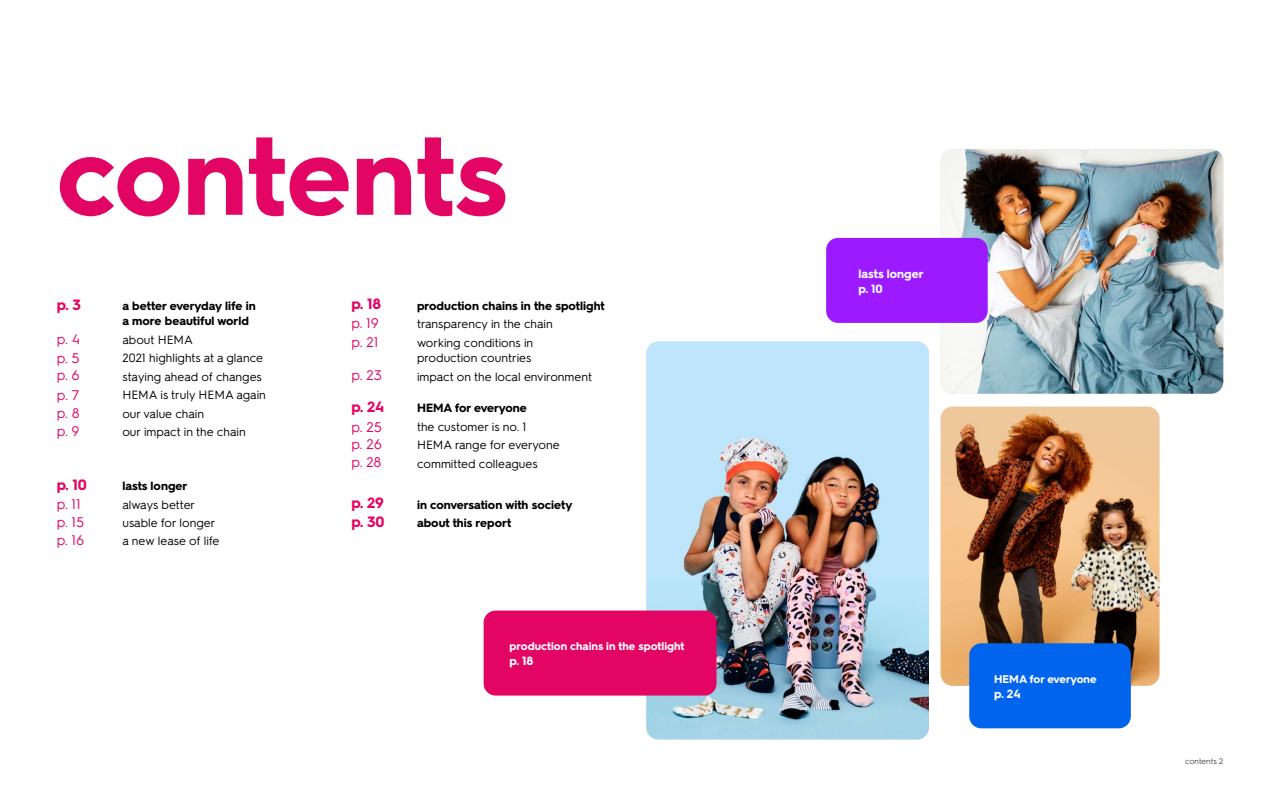
<style>
.page{position:relative;width:1280px;height:800px;background:#fff}
.page>*{position:absolute;margin:0;border:0;box-sizing:border-box;transform-origin:0 0}
.t1{font:700 111px "Hurme HEMABETA220425";color:#e30564}
.t2{font:700 15px/18.4px "Hurme HEMABETA220425";color:#e30564}
.t3{font:14px/18.2px "Hurme HEMABETA220425";color:#e30564}
.t4{font:12px/18.4px "Hurme HEMABETA220425";color:#000}
.t5{font:700 12px/15.6px "Hurme HEMABETA220425";color:#000}
.t6{font:700 12px/15px "Hurme HEMABETA220425";color:#fff}
.t7{font:700 11.2px "Hurme HEMABETA220425";color:#fff}
.t8{font:300 8px "Hurme HEMABETA220425";color:#000}
</style>
<div class="page">
<img style="left:941px;top:149px;width:282px;height:245px">
<div style="left:826px;top:238px;width:162px;height:85px;background:#9c1aff;border-radius:12px"></div>
<img style="left:646px;top:342px;width:283px;height:397px">
<img style="left:941px;top:407px;width:218px;height:279px">
<div style="left:484px;top:611px;width:233px;height:85px;background:#e30564;border-radius:12px"></div>
<div style="left:969px;top:643px;width:162px;height:85px;background:#0065ec;border-radius:12px"></div>
<h1 class="t1" style="left:57px;top:98px;width:452px">contents</h1>
<p class="t2" style="left:57px;top:295px;width:26px">p. 3</p>
<p class="t3" style="left:57px;top:329px;width:25px;text-align:justify">p. 4 p. 5 p. 6</p>
<p class="t3" style="left:57px;top:385px;width:25px;text-align:justify">p. 7 p. 8 p. 9</p>
<p class="t2" style="left:57px;top:475px;width:32px">p. 10</p>
<p class="t3" style="left:57px;top:494px;width:29px">p. 11 p. 15 p. 16</p>
<p class="t5" style="left:122px;top:297px;width:135px">a better everyday life in a more beautiful world</p>
<p class="t4" style="left:122px;top:330px;width:145px">about HEMA<br>2021 highlights at a glance staying ahead of changes<br>HEMA is truly HEMA again our value chain<br>our impact in the chain</p>
<p class="t5" style="left:122px;top:477px;width:67px">lasts longer</p>
<p class="t4" style="left:122px;top:494px;width:99px">always better usable for longer a new lease of life</p>
<p class="t2" style="left:351px;top:294px;width:31px">p. 18</p>
<p class="t3" style="left:351px;top:313px;width:29px">p. 19 p. 21</p>
<p class="t3" style="left:351px;top:365px;width:32px">p. 23</p>
<p class="t3" style="left:351px;top:417px;width:32px;line-height:17px">p. 25 p. 26</p>
<p class="t3" style="left:351px;top:452px;width:31px">p. 28</p>
<p class="t2" style="left:351px;top:493px;width:35px">p. 29 p. 30</p>
<p class="t2" style="left:351px;top:397px;width:34px">p. 24</p>
<p class="t5" style="left:417px;top:297px;width:189px">production chains in the spotlight</p>
<p class="t4" style="left:417px;top:314px;width:137px">transparency in the chain working conditions in</p>
<p class="t4" style="left:417px;top:348px;width:176px">production countries<br>impact on the local environment</p>
<p class="t5" style="left:417px;top:400px;width:111px">HEMA for everyone</p>
<p class="t4" style="left:417px;top:417px;width:144px">the customer is no. 1<br>HEMA range for everyone committed colleagues</p>
<p class="t5" style="left:417px;top:495px;width:157px;line-height:18.4px">in conversation with society about this report</p>
<p class="t7" style="left:510px;top:638px;width:176px">production chains in the spotlight</p>
<p class="t6" style="left:510px;top:653px;width:25px">p. 18</p>
<p class="t6" style="left:859px;top:265px;width:67px">lasts longer p. 10</p>
<p class="t7" style="left:994px;top:671px;width:104px">HEMA for everyone</p>
<p class="t6" style="left:994px;top:685px;width:28px">p. 24</p>
<p class="t8" style="left:1185px;top:756px;width:40px">contents 2</p>
</div>
